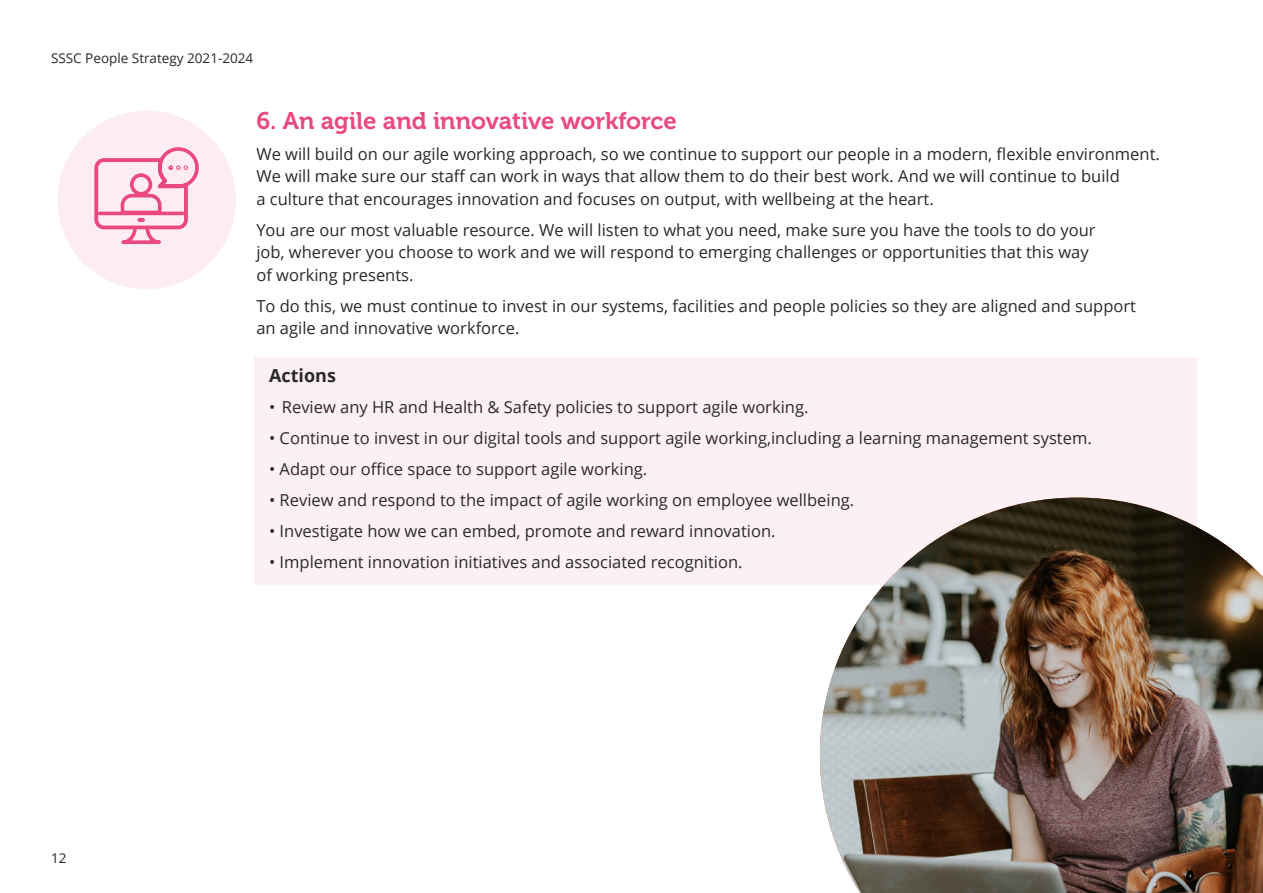
<style>
.page{position:relative;width:1263px;height:893px;background:#fff}
.page>*{position:absolute;margin:0;border:0;box-sizing:border-box;transform-origin:0 0}
.Strategy_Body{font:24px "Museo 700";color:#e9497c}
.Strategy_Body-2{font:700 18px "Open Sans";color:#292929}
.Strategy_Body-3{font:16.5px/22.5px "Open Sans";color:#292929}
.t1{font:13.5px "Open Sans";color:#292929}
</style>
<div class="page">
<div style="left:57px;top:111px;width:179px;height:178px;background:#fdedf2;border-radius:50%"></div>
<svg style="left:94px;top:147px;width:105px;height:97px"></svg>
<hr style="left:100px;top:212px;width:83px;height:3px;background:#e9497c">
<div style="left:254px;top:357px;width:943px;height:228px;background:#fdf0f5"></div>
<img style="left:820px;top:497px;width:443px;height:396px">
<p class="t1" style="left:51px;top:49px;width:204px">SSSC People Strategy 2021-2024</p>
<p class="t1" style="left:51px;top:849px;width:17px">12</p>
<h1 class="Strategy_Body" style="left:256px;top:107px;width:422px">6. An agile and innovative workforce</h1>
<h1 class="Strategy_Body-3" style="left:256px;top:142px;width:905px">We will build on our agile working approach, so we continue to support our people in a modern, flexible environment.<br>We will make sure our staff can work in ways that allow them to do their best work. And we will continue to build<br>a culture that encourages innovation and focuses on output, with wellbeing at the heart.</h1>
<h1 class="Strategy_Body-3" style="left:256px;top:218px;width:841px">You are our most valuable resource. We will listen to what you need, make sure you have the tools to do your job, wherever you choose to work and we will respond to emerging challenges or opportunities that this way of working presents.</h1>
<h1 class="Strategy_Body-3" style="left:256px;top:294px;width:881px">To do this, we must continue to invest in our systems, facilities and people policies so they are aligned and support an agile and innovative workforce.</h1>
<h1 class="Strategy_Body-2" style="left:269px;top:363px;width:68px">Actions</h1>
<h1 class="Strategy_Body-3" style="left:269px;top:395px;width:541px">• Review any HR and Health &amp; Safety policies to support agile working.</h1>
<h1 class="Strategy_Body-3" style="left:269px;top:426px;width:824px">• Continue to invest in our digital tools and support agile working,including a learning management system.</h1>
<h1 class="Strategy_Body-3" style="left:269px;top:457px;width:380px">• Adapt our office space to support agile working.</h1>
<h1 class="Strategy_Body-3" style="left:269px;top:488px;width:587px">• Review and respond to the impact of agile working on employee wellbeing.</h1>
<h1 class="Strategy_Body-3" style="left:269px;top:519px;width:508px">• Investigate how we can embed, promote and reward innovation.</h1>
<h1 class="Strategy_Body-3" style="left:269px;top:550px;width:475px">• Implement innovation initiatives and associated recognition.</h1>
</div>
